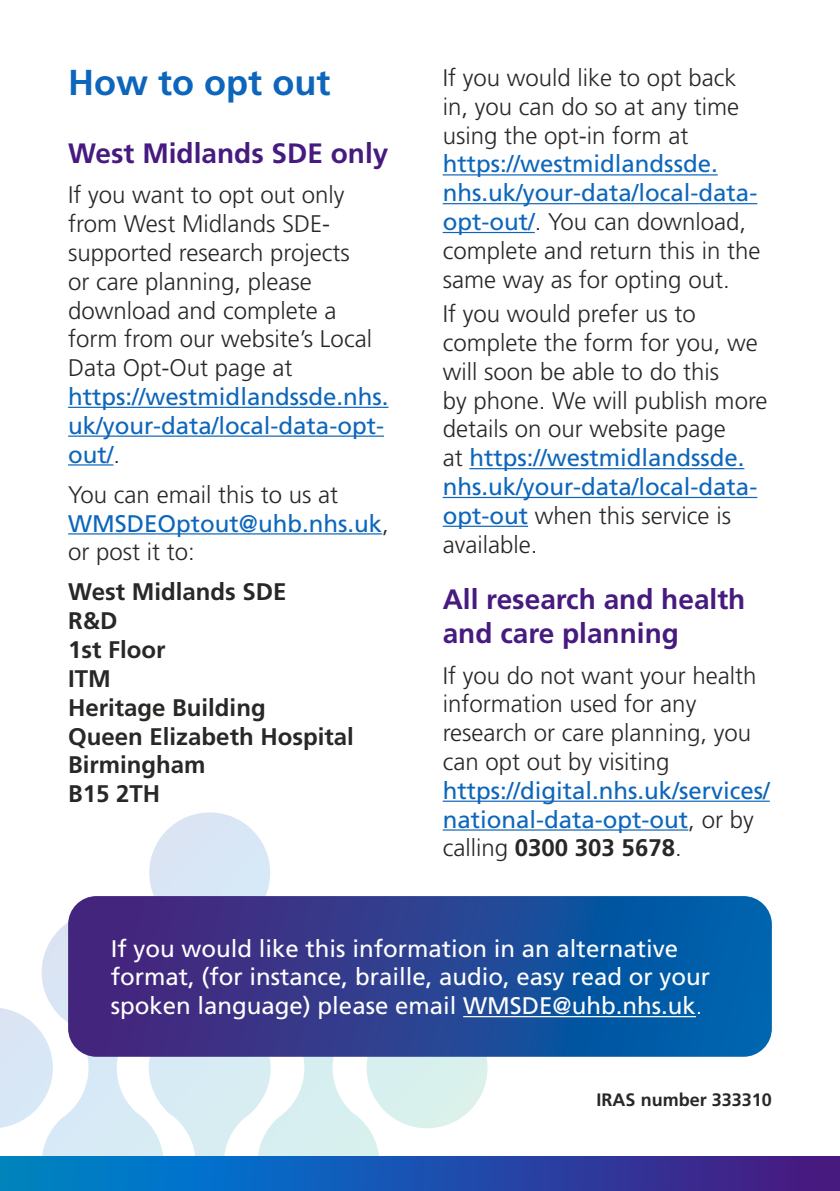
<style>
.page{position:relative;width:840px;height:1191px;background:#fff}
.page>*{position:absolute;margin:0;border:0;box-sizing:border-box;transform-origin:0 0}
.H2{font:700 36px "Frutiger LT Std";color:#0d66bb}
.H3{font:700 28px/34px "Frutiger LT Std";color:#471a80}
.Paragraph{font:300 24px/28.8px "Frutiger LT Std";color:#282827}
.Paragraph-2{font:24px/28.8px "Frutiger LT Std";color:#fff}
.Paragraph-3{font:700 24px/28.8px "Frutiger LT Std";color:#282827}
.Paragraph-4{font:700 18px "Frutiger LT Std";color:#282827}
.s1{font-weight:400;color:#0d66bb}
.s2{font-weight:700}
.s3{font-weight:300}
</style>
<div class="page">
<svg style="left:0;top:812px;width:487px;height:345px"></svg>
<svg style="left:0;top:1157px;width:839px;height:34px;background:#1c50ac"></svg>
<svg style="left:68px;top:896px;width:703px;height:160px;background:#264493"></svg>
<hr style="left:68px;top:407px;width:320px;height:1px;background:#0d66bb">
<hr style="left:68px;top:435px;width:316px;height:2px;background:#0d66bb">
<hr style="left:68px;top:464px;width:45px;height:1px;background:#0d66bb">
<hr style="left:68px;top:533px;width:314px;height:1px;background:#0d66bb">
<hr style="left:442px;top:174px;width:275px;height:1px;background:#0d66bb">
<hr style="left:442px;top:203px;width:314px;height:1px;background:#0d66bb">
<hr style="left:442px;top:232px;width:92px;height:1px;background:#0d66bb">
<hr style="left:469px;top:468px;width:275px;height:1px;background:#0d66bb">
<hr style="left:442px;top:497px;width:314px;height:1px;background:#0d66bb">
<hr style="left:442px;top:526px;width:86px;height:1px;background:#0d66bb">
<hr style="left:442px;top:800px;width:327px;height:2px;background:#0d66bb">
<hr style="left:442px;top:829px;width:246px;height:1px;background:#0d66bb">
<hr style="left:463px;top:1016px;width:232px;height:1px;background:#fff">
<h1 class="H2" style="left:68px;top:61px;width:264px">How to opt out</h1>
<h2 class="H3" style="left:68px;top:136px;width:321px">West Midlands SDE only</h2>
<p class="Paragraph" style="left:68px;top:181px;width:322px">If you want to opt out only from West Midlands SDE&shy;supported research projects<br>or care planning, please download and complete a form from our website’s Local<br>Data Opt-Out page at <span class="s1">https://westmidlandssde.nhs. uk/your-data/local-data-opt&shy;out/</span>.</p>
<p class="Paragraph" style="left:68px;top:480px;width:322px">You can email this to us at<br><span class="s1">WMSDEOptout@uhb.nhs.uk</span>, or post it to:</p>
<p class="Paragraph-3" style="left:68px;top:578px;width:287px">West Midlands SDE<br>R&amp;D<br>1st Floor<br>ITM<br>Heritage Building<br>Queen Elizabeth Hospital<br>Birmingham<br>B15 2TH</p>
<p class="Paragraph" style="left:442px;top:64px;width:319px">If you would like to opt back in, you can do so at any time using the opt-in form at <span class="s1">https://westmidlandssde. nhs.uk/your-data/local-data&shy;opt-out/</span>. You can download, complete and return this in the same way as for opting out.</p>
<p class="Paragraph" style="left:442px;top:300px;width:326px">If you would prefer us to complete the form for you, we will soon be able to do this<br>by phone. We will publish more details on our website page<br>at <span class="s1">https://westmidlandssde. nhs.uk/your-data/local-data&shy;opt-out</span> when this service is available.</p>
<h2 class="H3" style="left:442px;top:583px;width:304px">All research and health and care planning</h2>
<p class="Paragraph" style="left:442px;top:661px;width:328px">If you do not want your health information used for any research or care planning, you can opt out by visiting <span class="s1">https://digital.nhs.uk/services/ national-data-opt-out</span>, or by calling <span class="s2">0300 303 5678</span>.</p>
<p class="Paragraph-2" style="left:111px;top:934px;width:600px">If you would like this information in an alternative format, (for instance, braille, audio, easy read or your spoken language) please email WMSDE@uhb.nhs.uk<span class="s3">.</span></p>
<p class="Paragraph-4" style="left:596px;top:1089px;width:177px">IRAS number 333310</p>
</div>
